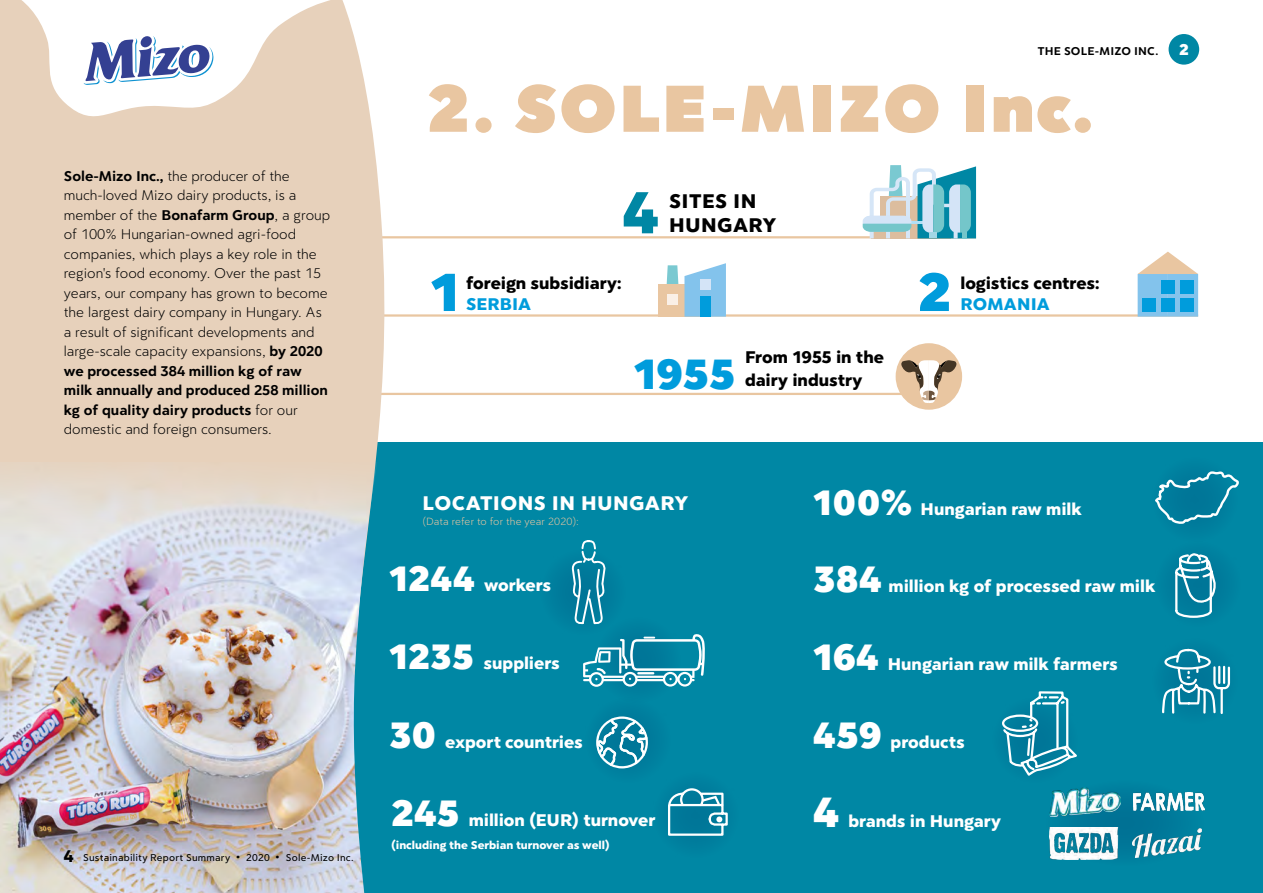
<style>
.page{position:relative;width:1263px;height:893px;background:#fff}
.page>*{position:absolute;margin:0;border:0;box-sizing:border-box;transform-origin:0 0}
.t1{font:70.5px "Clarika Pro Grot Uta";letter-spacing:.035em;color:#e9c6a1}
.t2{font:900 63px "Clarika Pro Grot";color:#0087a4}
.t3{font:900 57px "Clarika Pro Grot";color:#009cdc}
.t4{font:900 45px "Clarika Pro Grot";color:#009cdc}
.t5{font:900 45px "Clarika Pro Grot";color:#fff}
.t6{font:21px "Clarika Pro Grot Hvy";letter-spacing:.02em;color:#fff}
.t7{font:21px/24px "Clarika Pro Grot Hvy";letter-spacing:.02em;color:#000}
.t8{font:18px "Clarika Pro Grot Hvy";color:#fff}
.t9{font:18px/22.5px "Clarika Pro Grot Hvy";color:#000}
.t10{font:18px "Clarika Pro Grot Hvy";letter-spacing:.005em;color:#009cdc}
.t11{font:900 16.5px "Clarika Pro Grot";color:#fff}
.t12{font:300 15px/19.5px "Clarika Pro Grot";color:#000}
.t13{font:12px "Clarika Pro Grot Hvy";color:#fff}
.t14{font:700 12px "Clarika Pro Grot";letter-spacing:.015em;color:#000}
.t15{font:300 11.1px "Clarika Pro Grot";letter-spacing:.01em;color:#e9c6a1}
.t16{font:500 10.5px "Clarika Pro Grot";letter-spacing:.02em;color:#000}
.s1{font-weight:700}
.s2{font-family:"Clarika Pro Grot Hvy";font-weight:400;font-size:18px}
.s3{font-weight:700;font-size:12px}
.s4{font-family:"Clarika Pro Grot";font-weight:900;font-size:37.5px}
.s5{font-family:"Clarika Pro Grot";font-weight:900;font-size:39px}
</style>
<div class="page">
<div style="left:332px;top:442px;width:931px;height:451px;background:#0087a4"></div>
<hr style="left:358px;top:236px;width:618px;height:2px;background:#e9c6a1">
<hr style="left:377px;top:314px;width:821px;height:3px;background:#e9c6a1">
<hr style="left:367px;top:393px;width:535px;height:2px;background:#e9c6a1">
<div style="left:536px;top:545px;width:94px;height:94px;background:#0083a1;border-radius:50%"></div>
<div style="left:581px;top:693px;width:94px;height:94px;background:#0083a1;border-radius:50%"></div>
<div style="left:0;top:132px;width:396px;height:330px;background:#e7d1bb"></div>
<svg style="left:1041px;top:776px;width:168px;height:94px"></svg>
<img style="left:0;top:462px;width:377px;height:431px">
<div style="left:1168px;top:34px;width:31px;height:31px;background:#0087a4;border-radius:50%"></div>
<svg style="left:583px;top:634px;width:122px;height:53px"></svg>
<svg style="left:1155px;top:471px;width:84px;height:54px"></svg>
<svg style="left:1002px;top:691px;width:75px;height:85px"></svg>
<img style="left:1049px;top:788px;width:72px;height:28px">
<svg style="left:863px;top:165px;width:113px;height:73px"></svg>
<div style="left:658px;top:284px;width:50px;height:33px;background:#e9c6a1"></div>
<svg style="left:666px;top:263px;width:60px;height:54px"></svg>
<div style="left:700px;top:296px;width:10px;height:21px;background:#009cdc"></div>
<div style="left:700px;top:279px;width:10px;height:11px;background:#d4e4f7"></div>
<div style="left:667px;top:295px;width:10px;height:10px;background:#faf0e7"></div>
<svg style="left:1138px;top:252px;width:60px;height:65px"></svg>
<div style="left:896px;top:343px;width:66px;height:67px;background:#e9c6a1;border-radius:50%"></div>
<svg style="left:901px;top:360px;width:56px;height:44px"></svg>
<svg style="left:1174px;top:553px;width:43px;height:65px"></svg>
<svg style="left:668px;top:788px;width:60px;height:49px"></svg>
<svg style="left:596px;top:716px;width:52px;height:52px"></svg>
<svg style="left:0;top:0;width:373px;height:132px;fill:#e7d1bb"></svg>
<div style="left:72px;top:17px;width:157px;height:84px;background:#fff"></div>
<svg style="left:83px;top:36px;width:131px;height:49px"></svg>
<img style="left:1134px;top:793px;width:71px;height:18px">
<img style="left:1049px;top:827px;width:70px;height:32px">
<img style="left:1133px;top:828px;width:69px;height:29px">
<svg style="left:1162px;top:648px;width:69px;height:66px"></svg>
<svg style="left:571px;top:540px;width:35px;height:85px"></svg>
<p class="t12" style="left:64px;top:166px;width:268px"><span class="s1">Sole-Mizo Inc.,</span> the producer of the much-loved Mizo dairy products, is a member of the <span class="s1">Bonafarm Group</span>, a group of 100% Hungarian-owned agri-food companies, which plays a key role in the region's food economy. Over the past 15 years, our company has grown to become the largest dairy company in Hungary. As a result of significant developments and large-scale capacity expansions, <span class="s1">by 2020 we processed 384 million kg of raw milk annually and produced 258 million kg of quality dairy products</span> for our domestic and foreign consumers.</p>
<p class="t16" style="left:64px;top:851px;width:291px"><span class="s2">4</span> Sustainability Report Summary <span class="s3">•</span> 2020 <span class="s3">•</span> Sole-Mizo Inc.</p>
<p class="t14" style="left:1037px;top:44px;width:122px">THE SOLE-MIZO INC.</p>
<p class="t11" style="left:1179px;top:39px;width:11px">2</p>
<h1 class="t1" style="left:427px;top:61px;width:666px">2. SOLE-MIZO Inc.</h1>
<h2 class="t2" style="left:622px;top:171px;width:38px">4</h2>
<h3 class="t7" style="left:669px;top:189px;width:109px">SITES IN<br>HUNGARY</h3>
<h3 class="t3" style="left:430px;top:255px;width:31px">1</h3>
<h3 class="t3" style="left:918px;top:255px;width:35px">2</h3>
<p class="t9" style="left:466px;top:271px;width:157px">foreign subsidiary:</p>
<p class="t10" style="left:466px;top:293px;width:67px">SERBIA</p>
<p class="t9" style="left:960px;top:271px;width:141px">logistics centres:</p>
<p class="t10" style="left:960px;top:293px;width:91px">ROMANIA</p>
<h3 class="t4" style="left:634px;top:345px;width:103px">1955</h3>
<p class="t9" style="left:745px;top:345px;width:141px">From 1955 in the dairy industry</p>
<h3 class="t6" style="left:423px;top:489px;width:267px">LOCATIONS IN HUNGARY</h3>
<p class="t15" style="left:423px;top:514px;width:158px">(Data refer to for the year 2020):</p>
<p class="t8" style="left:389px;top:574px;width:164px"><span class="s4">1244</span> workers</p>
<p class="t8" style="left:389px;top:652px;width:172px"><span class="s4">1235</span> suppliers</p>
<p class="t8" style="left:389px;top:731px;width:195px"><span class="s5">30</span> export countries</p>
<p class="t8" style="left:391px;top:809px;width:266px"><span class="s5">245</span> million (EUR) turnover</p>
<p class="t13" style="left:391px;top:837px;width:220px">(including the Serbian turnover as well)</p>
<p class="t8" style="left:813px;top:497px;width:270px"><span class="s4">100%</span> Hungarian raw milk</p>
<p class="t8" style="left:813px;top:574px;width:343px"><span class="s5">384</span> million kg of processed raw milk</p>
<p class="t8" style="left:813px;top:652px;width:306px"><span class="s5">164</span> Hungarian raw milk farmers</p>
<p class="t8" style="left:813px;top:730px;width:153px"><span class="s5">459</span> products</p>
<h3 class="t5" style="left:813px;top:782px;width:28px">4</h3>
<p class="t8" style="left:848px;top:809px;width:154px">brands in Hungary</p>
</div>
